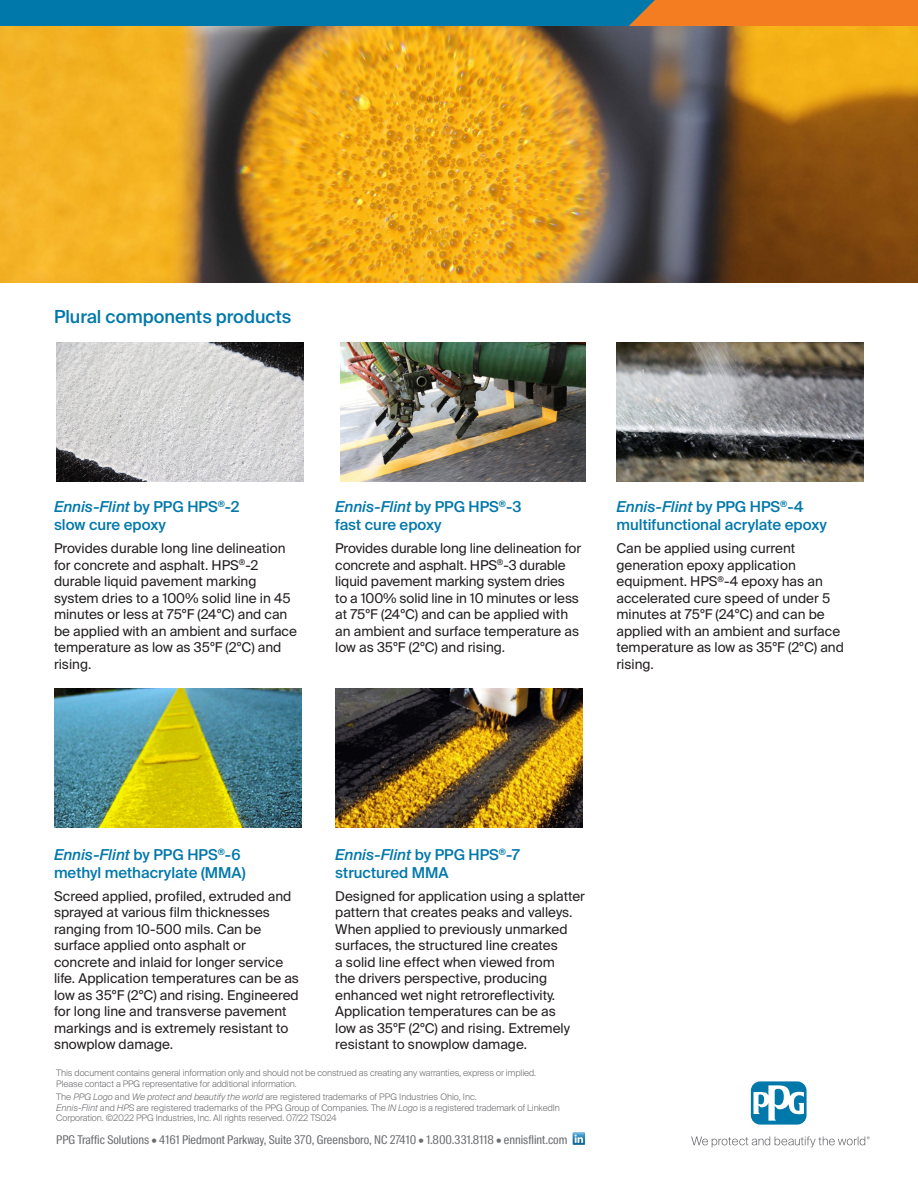
<style>
.page{position:relative;width:918px;height:1188px;background:#fff}
.page>*{position:absolute;margin:0;border:0;box-sizing:border-box;transform-origin:0 0}
.Paragraph_Header{font:500 18px "Suisse Intl";color:#0078aa}
.Paragraph_Header_Sma{font:500 15px/18px "Suisse Intl";color:#0078aa}
.Paragraph_Smaller{font:13.5px/16.5px "Suisse Intl";color:#231f20}
.Sign_Off{font:12px "Suisse Intl Cond";color:#6c6d70}
.Legal_Statement{font:300 9px/10.5px "Suisse Intl";letter-spacing:-.01em;color:#6c6d70}
.s1{font-style:italic}
</style>
<div class="page">
<div style="left:751px;top:1081px;width:56px;height:44px;background:#0078aa;border-radius:9px"></div>
<svg style="left:753px;top:1084px;width:51px;height:37px"></svg>
<svg style="left:691px;top:1136px;width:179px;height:11px"></svg>
<svg style="left:573px;top:1133px;width:12px;height:12px"></svg>
<img style="left:341px;top:342px;width:244px;height:140px">
<img style="left:54px;top:688px;width:248px;height:139px">
<img style="left:335px;top:688px;width:248px;height:139px">
<img style="left:56px;top:342px;width:248px;height:140px">
<img style="left:616px;top:342px;width:248px;height:140px">
<div style="left:615px;top:0;width:303px;height:27px;background:#f47d21"></div>
<div style="left:0;top:0;width:655px;height:26px;background:#0078aa"></div>
<img style="left:0;top:26px;width:918px;height:257px">
<p class="Paragraph_Header" style="left:54px;top:306px;width:239px">Plural components products</p>
<p class="Paragraph_Header_Sma" style="left:54px;top:498px;width:187px"><span class="s1">Ennis-Flint</span> by PPG HPS<sup>®</sup>-2 slow cure epoxy</p>
<p class="Paragraph_Smaller" style="left:54px;top:540px;width:245px">Provides durable long line delineation for concrete and asphalt. HPS<sup>®</sup>-2 durable liquid pavement marking system dries to a 100% solid line in 45 minutes or less at 75ºF (24ºC) and can be applied with an ambient and surface temperature as low as 35ºF (2ºC) and rising.</p>
<p class="Paragraph_Header_Sma" style="left:335px;top:498px;width:188px"><span class="s1">Ennis-Flint</span> by PPG HPS<sup>®</sup>-3 fast cure epoxy</p>
<p class="Paragraph_Smaller" style="left:335px;top:540px;width:247px">Provides durable long line delineation for concrete and asphalt. HPS<sup>®</sup>-3 durable liquid pavement marking system dries<br>to a 100% solid line in 10 minutes or less at 75ºF (24ºC) and can be applied with an ambient and surface temperature as low as 35ºF (2ºC) and rising.</p>
<p class="Paragraph_Header_Sma" style="left:616px;top:498px;width:212px"><span class="s1">Ennis-Flint</span> by PPG HPS<sup>®</sup>-4 multifunctional acrylate epoxy</p>
<p class="Paragraph_Smaller" style="left:616px;top:540px;width:229px">Can be applied using current generation epoxy application equipment. HPS<sup>®</sup>-4 epoxy has an accelerated cure speed of under 5 minutes at 75ºF (24ºC) and can be applied with an ambient and surface temperature as low as 35ºF (2ºC) and rising.</p>
<p class="Paragraph_Header_Sma" style="left:54px;top:845px;width:193px"><span class="s1">Ennis-Flint</span> by PPG HPS<sup>®</sup>-6 methyl methacrylate (MMA)</p>
<p class="Paragraph_Smaller" style="left:54px;top:888px;width:247px">Screed applied, profiled, extruded and sprayed at various film thicknesses ranging from 10-500 mils. Can be surface applied onto asphalt or concrete and inlaid for longer service life. Application temperatures can be as low as 35ºF (2ºC) and rising. Engineered for long line and transverse pavement markings and is extremely resistant to snowplow damage.</p>
<p class="Paragraph_Header_Sma" style="left:335px;top:845px;width:186px"><span class="s1">Ennis-Flint</span> by PPG HPS<sup>®</sup>-7 structured MMA</p>
<p class="Paragraph_Smaller" style="left:335px;top:888px;width:251px">Designed for application using a splatter pattern that creates peaks and valleys.<br>When applied to previously unmarked surfaces, the structured line creates<br>a solid line effect when viewed from<br>the drivers perspective, producing enhanced wet night retroreflectivity.<br>Application temperatures can be as<br>low as 35ºF (2ºC) and rising. Extremely resistant to snowplow damage.</p>
<p class="Legal_Statement" style="left:56px;top:1068px;width:481px">This document contains general information only and should not be construed as creating any warranties, express or implied.<br>Please contact a PPG representative for additional information.</p>
<p class="Legal_Statement" style="left:56px;top:1092px;width:505px">The <span class="s1">PPG Logo</span> and <span class="s1">We protect and beautify the world</span> are registered trademarks of PPG Industries Ohio, Inc.<br><span class="s1">Ennis-Flint</span> and <span class="s1">HPS</span> are registered trademarks of the PPG Group of Companies. The <span class="s1">IN Logo</span> is a registered trademark of LinkedIn<br>Corporation. ©2022 PPG Industries, Inc. All rights reserved. 07/22 TS024</p>
<p class="Sign_Off" style="left:56px;top:1133px;width:513px">PPG Traffic Solutions • 4161 Piedmont Parkway, Suite 370, Greensboro, NC 27410 • 1.800.331.8118 • ennisflint.com</p>
</div>
